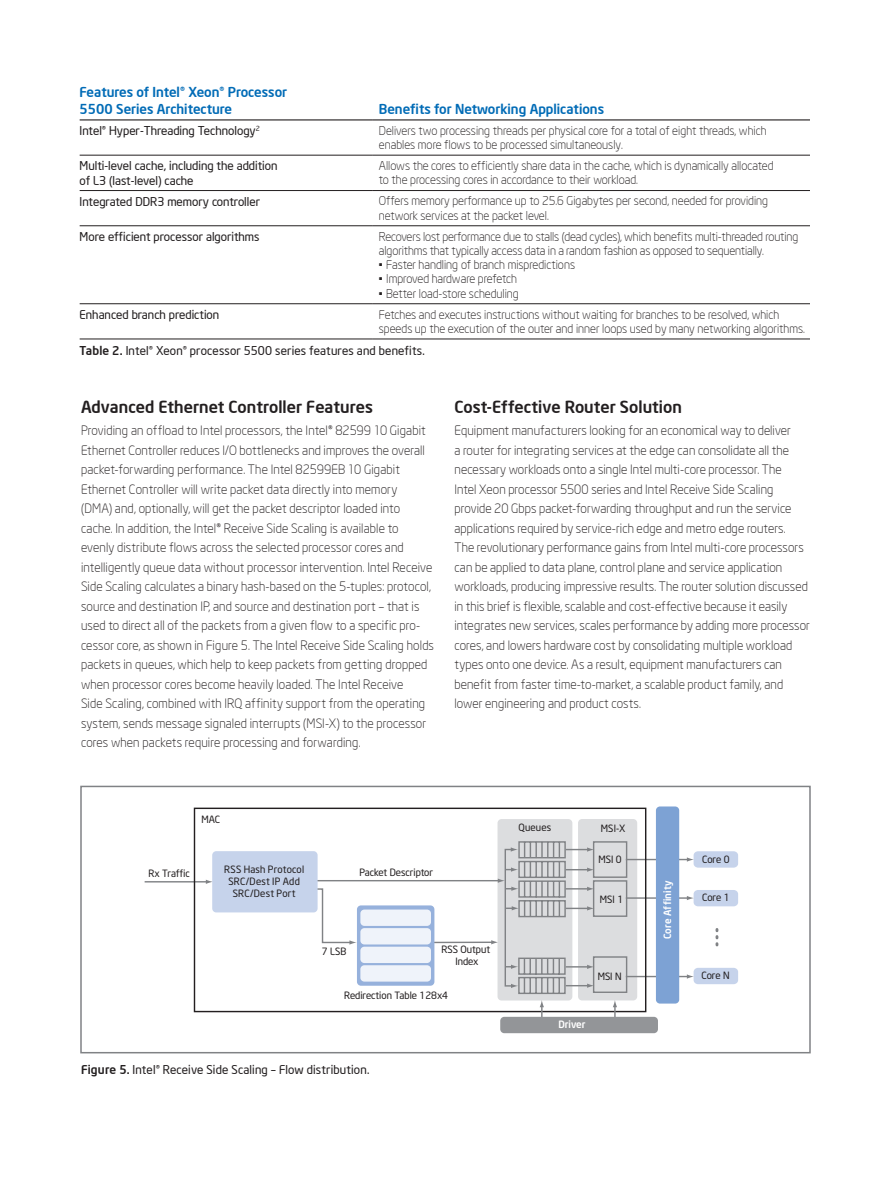
<style>
.page{position:relative;width:891px;height:1188px;background:#fff}
.page>*{position:absolute;margin:0;border:0;box-sizing:border-box;transform-origin:0 0}
.t1{font:500 16.5px "Neo Sans Intel";letter-spacing:.005em;color:#231f20}
.t2{font:500 13.5px/16.5px "Neo Sans Intel";color:#006bb6}
.t3{font:300 12.75px/19.5px "Neo Sans Intel";letter-spacing:.01em;color:#231f20}
.t4{font:300 12px/14.2px "Neo Sans Intel";color:#231f20}
.t5{font:12px/14.2px "Neo Sans Intel";color:#231f20}
.t6{font:10.05px/12px "Neo Sans Intel";color:#231f20;text-align:center}
.t7{font:10.05px/12px "Neo Sans Intel";letter-spacing:.02em;color:#231f20;text-align:center}
.t8{font:500 10.05px "Neo Sans Intel";letter-spacing:.02em;color:#fff}
.s1{font-weight:500}
</style>
<div class="page">
<div style="left:578px;top:819px;width:59px;height:181px;background:#dcdddf;border-radius:4px"></div>
<hr style="left:626px;top:859px;width:62px;height:1px;background:#808285">
<svg style="left:687px;top:857px;width:7px;height:5px"></svg>
<hr style="left:626px;top:897px;width:62px;height:2px;background:#808285">
<svg style="left:687px;top:896px;width:7px;height:4px"></svg>
<hr style="left:626px;top:976px;width:62px;height:1px;background:#808285">
<svg style="left:687px;top:974px;width:7px;height:5px"></svg>
<svg style="left:309px;top:888px;width:48px;height:57px"></svg>
<hr style="left:429px;top:942px;width:64px;height:1px;background:#808285">
<div style="left:694px;top:851px;width:44px;height:17px;background:#c6d3eb;border-radius:4px"></div>
<div style="left:694px;top:890px;width:44px;height:16px;background:#c6d3eb;border-radius:4px"></div>
<div style="left:656px;top:806px;width:23px;height:198px;background:#7da2d4;border-radius:4px"></div>
<svg style="left:357px;top:905px;width:77px;height:81px;background:#9eb6de"></svg>
<div style="left:360px;top:910px;width:71px;height:16px;background:#eff3fa;border-radius:4px"></div>
<div style="left:360px;top:947px;width:71px;height:16px;background:#eff3fa;border-radius:4px"></div>
<div style="left:360px;top:928px;width:71px;height:16px;background:#eff3fa;border-radius:4px"></div>
<div style="left:360px;top:965px;width:71px;height:17px;background:#eff3fa;border-radius:4px"></div>
<div style="left:498px;top:819px;width:74px;height:182px;background:#dcdddf;border-radius:4px"></div>
<div style="left:694px;top:968px;width:44px;height:16px;background:#c6d3eb;border-radius:4px"></div>
<hr style="left:145px;top:881px;width:62px;height:2px;background:#808285">
<svg style="left:206px;top:880px;width:6px;height:4px"></svg>
<hr style="left:308px;top:880px;width:191px;height:1px;background:#808285">
<div style="left:194px;top:808px;width:452px;height:204px;border:1px solid #231f20"></div>
<svg style="left:491px;top:840px;width:137px;height:178px"></svg>
<div style="left:212px;top:851px;width:106px;height:61px;background:#c6d3eb;border-radius:4px"></div>
<div style="left:500px;top:1017px;width:158px;height:16px;background:#939598;border-radius:4px"></div>
<svg style="left:716px;top:929px;width:2px;height:16px"></svg>
<div style="left:80px;top:786px;width:731px;height:267px;border:2px solid #808285"></div>
<hr style="left:80px;top:155px;width:293px;height:1px;background:#231f20">
<hr style="left:373px;top:155px;width:437px;height:1px;background:#231f20">
<hr style="left:80px;top:190px;width:293px;height:1px;background:#231f20">
<hr style="left:373px;top:190px;width:437px;height:1px;background:#231f20">
<hr style="left:80px;top:225px;width:293px;height:1px;background:#231f20">
<hr style="left:373px;top:225px;width:437px;height:1px;background:#231f20">
<hr style="left:80px;top:303px;width:293px;height:1px;background:#231f20">
<hr style="left:373px;top:303px;width:437px;height:1px;background:#231f20">
<hr style="left:80px;top:339px;width:293px;height:1px;background:#231f20">
<hr style="left:373px;top:339px;width:437px;height:1px;background:#231f20">
<hr style="left:80px;top:119px;width:293px;height:1px;background:#231f20">
<hr style="left:373px;top:119px;width:437px;height:1px;background:#231f20">
<p class="t2" style="left:80px;top:84px;width:209px">Features of Intel® Xeon® Processor<br>5500 Series Architecture</p>
<p class="t2" style="left:379px;top:100px;width:227px">Benefits for Networking Applications</p>
<p class="t5" style="left:80px;top:123px;width:182px">Intel® Hyper-Threading Technology<sup>2</sup></p>
<p class="t4" style="left:379px;top:123px;width:389px">Delivers two processing threads per physical core for a total of eight threads, which enables more flows to be processed simultaneously.</p>
<p class="t5" style="left:80px;top:159px;width:199px">Multi-level cache, including the addition of L3 (last-level) cache</p>
<p class="t4" style="left:379px;top:159px;width:396px">Allows the cores to efficiently share data in the cache, which is dynamically allocated to the processing cores in accordance to their workload.</p>
<p class="t5" style="left:80px;top:194px;width:182px">Integrated DDR3 memory controller</p>
<p class="t4" style="left:379px;top:194px;width:391px">Offers memory performance up to 25.6 Gigabytes per second, needed for providing network services at the packet level.</p>
<p class="t5" style="left:80px;top:229px;width:181px">More efficient processor algorithms</p>
<p class="t4" style="left:379px;top:229px;width:421px">Recovers lost performance due to stalls (dead cycles), which benefits multi-threaded routing algorithms that typically access data in a random fashion as opposed to sequentially.</p>
<p class="t4" style="left:379px;top:258px;width:198px">• Faster handling of branch mispredictions</p>
<p class="t4" style="left:379px;top:272px;width:140px">• Improved hardware prefetch</p>
<p class="t4" style="left:379px;top:286px;width:142px">• Better load-store scheduling</p>
<p class="t5" style="left:80px;top:307px;width:141px">Enhanced branch prediction</p>
<p class="t4" style="left:379px;top:307px;width:427px">Fetches and executes instructions without waiting for branches to be resolved, which speeds up the execution of the outer and inner loops used by many networking algorithms.</p>
<p class="t5" style="left:80px;top:343px;width:347px"><span class="s1">Table 2.</span> Intel® Xeon® processor 5500 series features and benefits.</p>
<p class="t1" style="left:81px;top:397px;width:293px">Advanced Ethernet Controller Features</p>
<p class="t3" style="left:81px;top:421px;width:354px">Providing an offload to Intel processors, the Intel® 82599 10 Gigabit Ethernet Controller reduces I/O bottlenecks and improves the overall packet-forwarding performance. The Intel 82599EB 10 Gigabit Ethernet Controller will write packet data directly into memory<br>(DMA) and, optionally, will get the packet descriptor loaded into cache. In addition, the Intel® Receive Side Scaling is available to evenly distribute flows across the selected processor cores and intelligently queue data without processor intervention. Intel Receive Side Scaling calculates a binary hash-based on the 5-tuples: protocol, source and destination IP, and source and destination port – that is used to direct all of the packets from a given flow to a specific pro&shy;cessor core, as shown in Figure 5. The Intel Receive Side Scaling holds packets in queues, which help to keep packets from getting dropped when processor cores become heavily loaded. The Intel Receive<br>Side Scaling, combined with IRQ affinity support from the operating system, sends message signaled interrupts (MSI-X) to the processor cores when packets require processing and forwarding.</p>
<p class="t1" style="left:454px;top:397px;width:229px">Cost-Effective Router Solution</p>
<p class="t3" style="left:454px;top:421px;width:357px">Equipment manufacturers looking for an economical way to deliver<br>a router for integrating services at the edge can consolidate all the necessary workloads onto a single Intel multi-core processor. The<br>Intel Xeon processor 5500 series and Intel Receive Side Scaling provide 20 Gbps packet-forwarding throughput and run the service applications required by service-rich edge and metro edge routers.<br>The revolutionary performance gains from Intel multi-core processors can be applied to data plane, control plane and service application workloads, producing impressive results. The router solution discussed in this brief is flexible, scalable and cost-effective because it easily integrates new services, scales performance by adding more processor cores, and lowers hardware cost by consolidating multiple workload types onto one device. As a result, equipment manufacturers can benefit from faster time-to-market, a scalable product family, and lower engineering and product costs.</p>
<p class="t6" style="left:202px;top:813px;width:20px">MAC</p>
<p class="t6" style="left:148px;top:867px;width:43px">Rx Traffic</p>
<p class="t7" style="left:224px;top:863px;width:82px">RSS Hash Protocol<br>SRC/Dest IP Add<br>SRC/Dest Port</p>
<p class="t6" style="left:359px;top:866px;width:75px">Packet Descriptor</p>
<p class="t6" style="left:518px;top:822px;width:34px">Queues</p>
<p class="t6" style="left:601px;top:822px;width:26px">MSI-X</p>
<p class="t6" style="left:598px;top:853px;width:25px">MSI 0</p>
<p class="t6" style="left:600px;top:893px;width:25px">MSI 1</p>
<p class="t8" style="left:661px;top:939px;width:61px;rotate:-90deg">Core Affinity</p>
<p class="t6" style="left:702px;top:853px;width:29px">Core 0</p>
<p class="t6" style="left:702px;top:892px;width:29px">Core 1</p>
<p class="t6" style="left:322px;top:945px;width:26px">7 LSB</p>
<p class="t6" style="left:441px;top:944px;width:50px">RSS Output<br>Index</p>
<p class="t6" style="left:344px;top:990px;width:105px">Redirection Table 128x4</p>
<p class="t5" style="left:81px;top:1062px;width:290px"><span class="s1">Figure 5.</span> Intel® Receive Side Scaling – Flow distribution.</p>
<p class="t6" style="left:598px;top:970px;width:25px">MSI N</p>
<p class="t8" style="left:558px;top:1018px;width:29px">Driver</p>
<p class="t6" style="left:702px;top:969px;width:29px">Core N</p>
</div>
